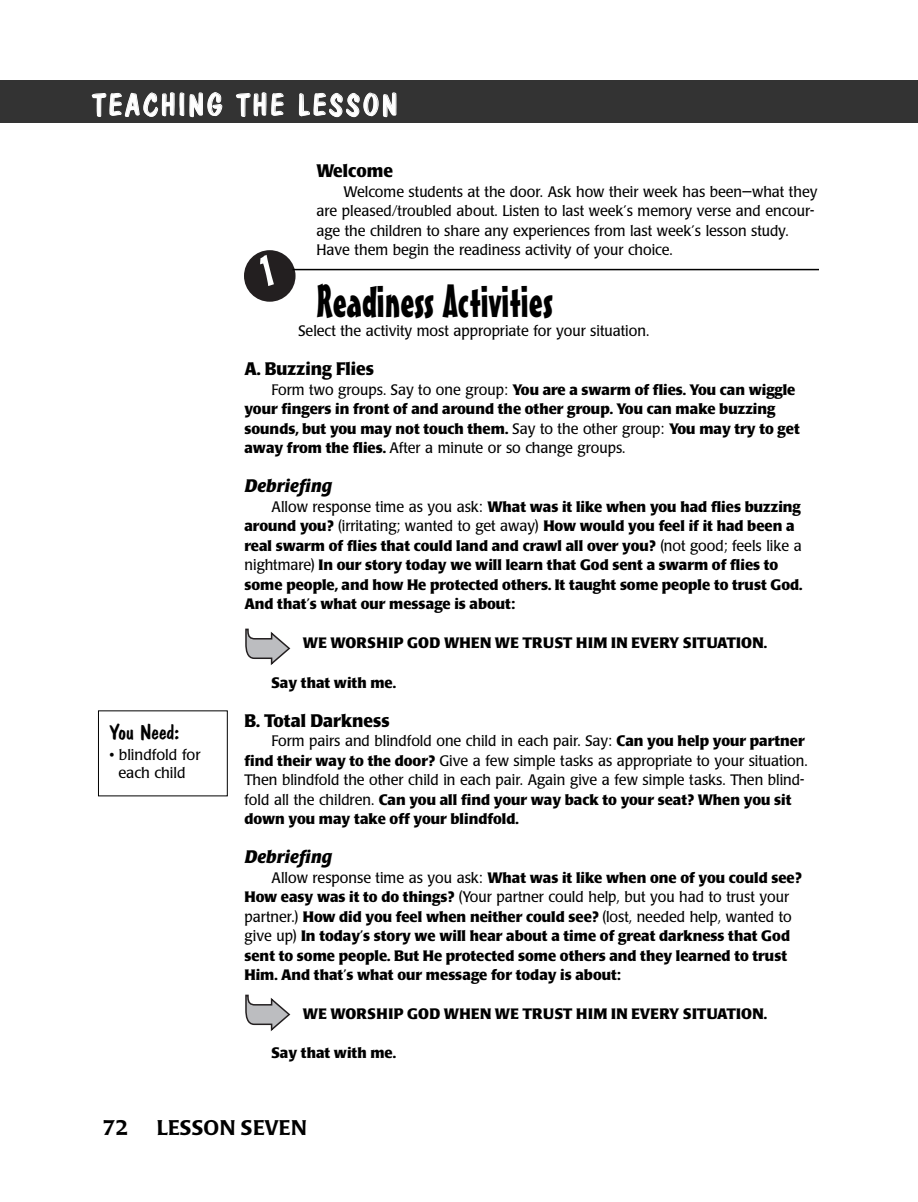
<style>
.page{position:relative;width:918px;height:1202px;background:#fff}
.page>*{position:absolute;margin:0;border:0;box-sizing:border-box;transform-origin:0 0}
.t1{font:45px "Mister Earl BT";color:#000}
.t2{font:30px "Dom Casual D";letter-spacing:.1em;color:#fff}
.t3{font:500 21px "Poppl Laudatio";letter-spacing:.01em;color:#000}
.t4{font:21px "Dom Casual D";color:#000;scale:1.05 1}
.t5{font:700 18px "Poppl Laudatio";color:#000;scale:.95 1}
.t6{font:italic 700 18px "Poppl Laudatio";color:#000}
.t7{font:700 15px/19.5px "Poppl Laudatio";color:#000}
.t8{font:15px/19.5px "Poppl Laudatio";color:#000;scale:.95 1}
.t9{font:700 15px "Poppl Laudatio";letter-spacing:.02em;color:#000}
.t10{font:15px/18.3px "Poppl Laudatio";color:#000;text-align:center}
.s1{font-weight:400}
.s2{font-weight:700}
</style>
<div class="page">
<hr style="left:292px;top:269px;width:527px;height:1px;background:#000">
<div style="left:0;top:80px;width:891px;height:43px;background:#333"></div>
<div style="left:891px;top:80px;width:27px;height:43px;background:#333"></div>
<div style="left:98px;top:710px;width:130px;height:86px;border:1px solid #000"></div>
<svg style="left:245px;top:628px;width:45px;height:37px"></svg>
<svg style="left:245px;top:994px;width:45px;height:37px"></svg>
<svg style="left:244px;top:250px;width:52px;height:52px"></svg>
<h2 class="t2" style="left:92px;top:87px;width:306px">TEACHING THE LESSON</h2>
<h3 class="t4" style="left:109px;top:719px;width:68px">You Need:</h3>
<p class="t10" style="left:109px;top:747px;width:93px">• blindfold for each child</p>
<p class="t5" style="left:317px;top:164px;width:82px">Welcome</p>
<p class="t8" style="left:316px;top:183px;width:529px;text-indent:27px">Welcome students at the door. Ask how their week has been—what they are pleased/troubled about. Listen to last week’s memory verse and encour&shy;age the children to share any experiences from last week’s lesson study.<br>Have them begin the readiness activity of your choice.</p>
<h1 class="t1" style="left:317px;top:284px;width:238px">Readiness Activities</h1>
<p class="t8" style="left:298px;top:323px;width:371px">Select the activity most appropriate for your situation.</p>
<p class="t5" style="left:244px;top:362px;width:138px">A. Buzzing Flies</p>
<p class="t7" style="left:244px;top:381px;width:557px;text-indent:27px"><span class="s1">Form two groups. Say to one group:</span> You are a swarm of flies. You can wiggle your fingers in front of and around the other group. You can make buzzing sounds, but you may not touch them. <span class="s1">Say to the other group:</span> You may try to get away from the flies. <span class="s1">After a minute or so change groups.</span></p>
<p class="t6" style="left:244px;top:479px;width:89px">Debriefing</p>
<p class="t7" style="left:244px;top:498px;width:559px;text-indent:27px"><span class="s1">Allow response time as you ask:</span> What was it like when you had flies buzzing around you? <span class="s1">(irritating; wanted to get away)</span> How would you feel if it had been a real swarm of flies that could land and crawl all over you? <span class="s1">(not good; feels like a nightmare)</span> In our story today we will learn that God sent a swarm of flies to some people, and how He protected others. It taught some people to trust God.<br>And that’s what our message is about:</p>
<p class="t9" style="left:303px;top:637px;width:465px">WE WORSHIP GOD WHEN WE TRUST HIM IN EVERY SITUATION.</p>
<p class="t7" style="left:271px;top:674px;width:126px">Say that with me.</p>
<p class="t5" style="left:244px;top:713px;width:154px">B. Total Darkness</p>
<p class="t8" style="left:244px;top:732px;width:594px;text-indent:27px">Form pairs and blindfold one child in each pair. Say: <span class="s2">Can you help your partner find their way to the door?</span> Give a few simple tasks as appropriate to your situation.<br>Then blindfold the other child in each pair. Again give a few simple tasks. Then blind&shy;fold all the children. <span class="s2">Can you all find your way back to your seat? When you sit down you may take off your blindfold.</span></p>
<p class="t6" style="left:244px;top:849px;width:89px">Debriefing</p>
<p class="t7" style="left:244px;top:869px;width:559px;text-indent:27px"><span class="s1">Allow response time as you ask:</span> What was it like when one of you could see?<br>How easy was it to do things? <span class="s1">(Your partner could help, but you had to trust your partner.)</span> How did you feel when neither could see? <span class="s1">(lost, needed help, wanted to give up)</span> In today’s story we will hear about a time of great darkness that God sent to some people. But He protected some others and they learned to trust Him. And that’s what our message for today is about:</p>
<p class="t9" style="left:303px;top:1008px;width:465px">WE WORSHIP GOD WHEN WE TRUST HIM IN EVERY SITUATION.</p>
<p class="t7" style="left:272px;top:1044px;width:126px">Say that with me.</p>
<h3 class="t3" style="left:103px;top:1119px;width:27px">72</h3>
<h3 class="t3" style="left:157px;top:1119px;width:152px">LESSON SEVEN</h3>
</div>
